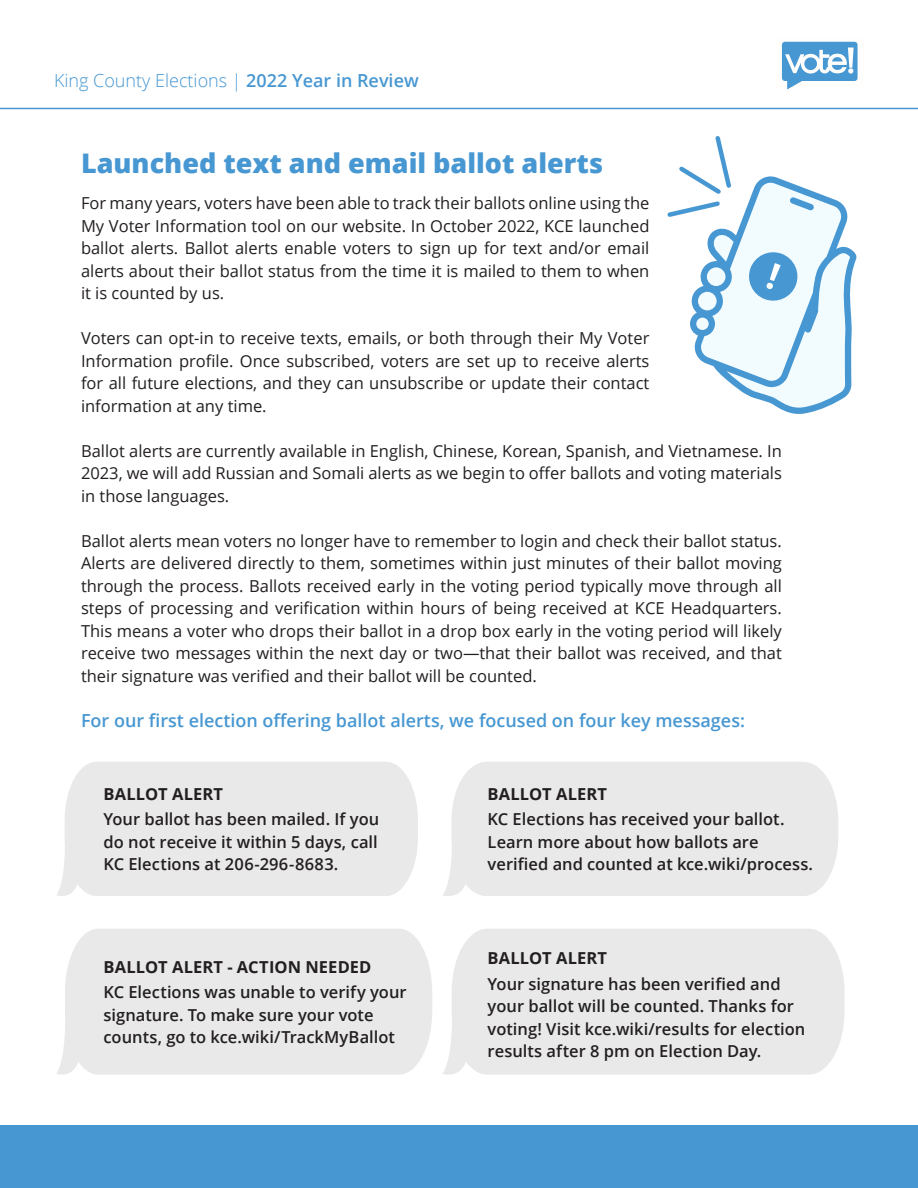
<style>
.page{position:relative;width:918px;height:1188px;background:#fff}
.page>*{position:absolute;margin:0;border:0;box-sizing:border-box;transform-origin:0 0}
.Subheading{font:800 27px "Open Sans";color:#4797d2}
.Paragraph{font:600 18px "Open Sans";color:#4797d2}
.t1{font:300 18px "Open Sans";color:#4797d2}
.Paragraph-2{font:16.5px/22.5px "Open Sans";color:#231f20;text-align:justify}
.Heading1{font:600 16.5px/22.5px "Open Sans";color:#231f20}
.Heading1-2{font:700 16.5px "Open Sans";letter-spacing:.01em;color:#231f20}
.s1{font-weight:600}
</style>
<div class="page">
<div style="left:0;top:1126px;width:918px;height:62px;background:#4797d2"></div>
<hr style="left:0;top:108px;width:918px;height:1px;background:#4797d2">
<svg style="left:782px;top:42px;width:76px;height:47px"></svg>
<div style="left:443px;top:762px;width:395px;height:134px;background:#e9e9e9"></div>
<div style="left:57px;top:762px;width:361px;height:134px;background:#e9e9e9"></div>
<div style="left:56px;top:929px;width:376px;height:146px;background:#e9e9e9"></div>
<div style="left:443px;top:929px;width:402px;height:146px;background:#e9e9e9"></div>
<svg style="left:667px;top:136px;width:190px;height:278px"></svg>
<p class="t1" style="left:54px;top:69px;width:366px">King County Elections | <span class="s1">2022 Year in Review</span></p>
<p class="Subheading" style="left:81px;top:143px;width:524px">Launched text and email ballot alerts</p>
<p class="Paragraph-2" style="left:81px;top:192px;width:570px">For many years, voters have been able to track their ballots online using the My Voter Information tool on our website. In October 2022, KCE launched ballot alerts. Ballot alerts enable voters to sign up for text and/or email alerts about their ballot status from the time it is mailed to them to when it is counted by us.</p>
<p class="Paragraph-2" style="left:81px;top:327px;width:570px">Voters can opt-in to receive texts, emails, or both through their My Voter Information profile. Once subscribed, voters are set up to receive alerts for all future elections, and they can unsubscribe or update their contact information at any time.</p>
<p class="Paragraph-2" style="left:81px;top:439px;width:702px">Ballot alerts are currently available in English, Chinese, Korean, Spanish, and Vietnamese. In 2023, we will add Russian and Somali alerts as we begin to offer ballots and voting materials in those languages.</p>
<p class="Paragraph-2" style="left:81px;top:529px;width:702px">Ballot alerts mean voters no longer have to remember to login and check their ballot status.<br>Alerts are delivered directly to them, sometimes within just minutes of their ballot moving through the process. Ballots received early in the voting period typically move through all steps of processing and verification within hours of being received at KCE Headquarters.<br>This means a voter who drops their ballot in a drop box early in the voting period will likely receive two messages within the next day or two—that their ballot was received, and that their signature was verified and their ballot will be counted.</p>
<p class="Paragraph" style="left:81px;top:708px;width:666px">For our first election offering ballot alerts, we focused on four key messages:</p>
<p class="Heading1-2" style="left:104px;top:782px;width:121px">BALLOT ALERT</p>
<p class="Heading1" style="left:104px;top:808px;width:277px;text-align:justify">Your ballot has been mailed. If you do not receive it within 5 days, call KC Elections at 206-296-8683.</p>
<p class="Heading1-2" style="left:104px;top:955px;width:269px">BALLOT ALERT - ACTION NEEDED</p>
<p class="Heading1" style="left:104px;top:981px;width:305px">KC Elections was unable to verify your signature. To make sure your vote counts, go to kce.wiki/TrackMyBallot</p>
<p class="Heading1-2" style="left:488px;top:782px;width:121px">BALLOT ALERT</p>
<p class="Heading1" style="left:488px;top:808px;width:327px">KC Elections has received your ballot.<br>Learn more about how ballots are verified and counted at kce.wiki/process.</p>
<p class="Heading1-2" style="left:488px;top:947px;width:121px">BALLOT ALERT</p>
<p class="Heading1" style="left:488px;top:972px;width:319px">Your signature has been verified and your ballot will be counted. Thanks for voting! Visit kce.wiki/results for election results after 8 pm on Election Day.</p>
</div>
